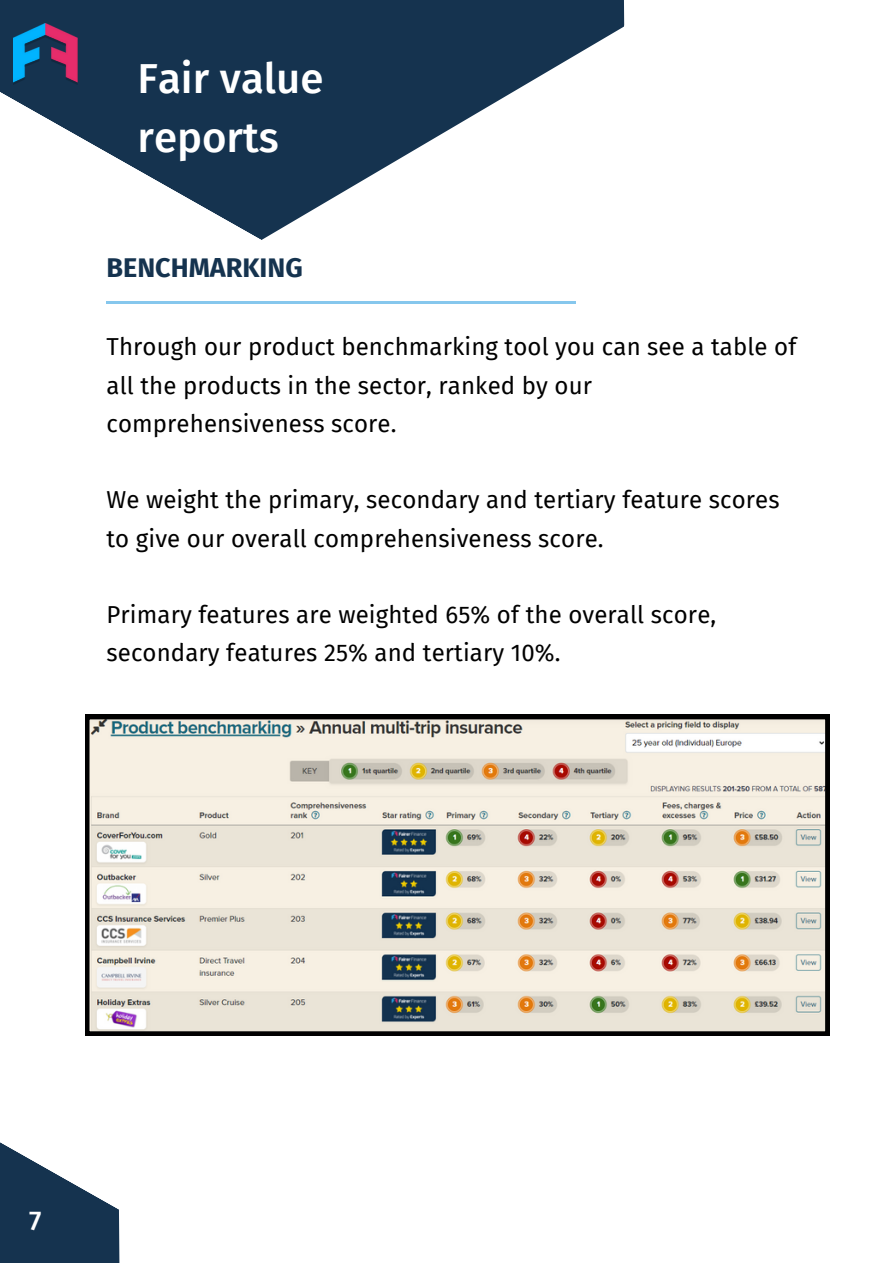
<style>
.page{position:relative;width:893px;height:1264px;background:#fff}
.page>*{position:absolute;margin:0;border:0;box-sizing:border-box;transform-origin:0 0}
.t1{font:500 42px/58.5px "Fira Sans";color:#fff}
.t2{font:700 27px "Fira Sans";color:#15334f}
.t3{font:500 27px "Fira Sans";color:#fff}
.t4{font:24px/38.2px "Fira Sans";letter-spacing:.005em;color:#000}
</style>
<div class="page">
<svg style="left:0;top:1035px;width:123px;height:227px"></svg>
<hr style="left:106px;top:301px;width:469px;height:2px;background:#86c7ed">
<svg style="left:0;top:0;width:624px;height:240px;fill:#15334f"></svg>
<img style="left:13px;top:24px;width:76px;height:61px">
<svg style="left:85px;top:715px;width:744px;height:320px;background:#d9d4c8"></svg>
<p class="t1" style="left:137px;top:50px;width:187px">Fair value reports</p>
<p class="t2" style="left:106px;top:252px;width:198px">BENCHMARKING</p>
<p class="t4" style="left:106px;top:328px;width:691px">Through our product benchmarking tool you can see a table of all the products in the sector, ranked by our comprehensiveness score.</p>
<p class="t4" style="left:106px;top:481px;width:674px">We weight the primary, secondary and tertiary feature scores to give our overall comprehensiveness score.</p>
<p class="t4" style="left:106px;top:596px;width:611px">Primary features are weighted 65% of the overall score, secondary features 25% and tertiary 10%.</p>
<p class="t3" style="left:29px;top:1204px;width:14px">7</p>
</div>
